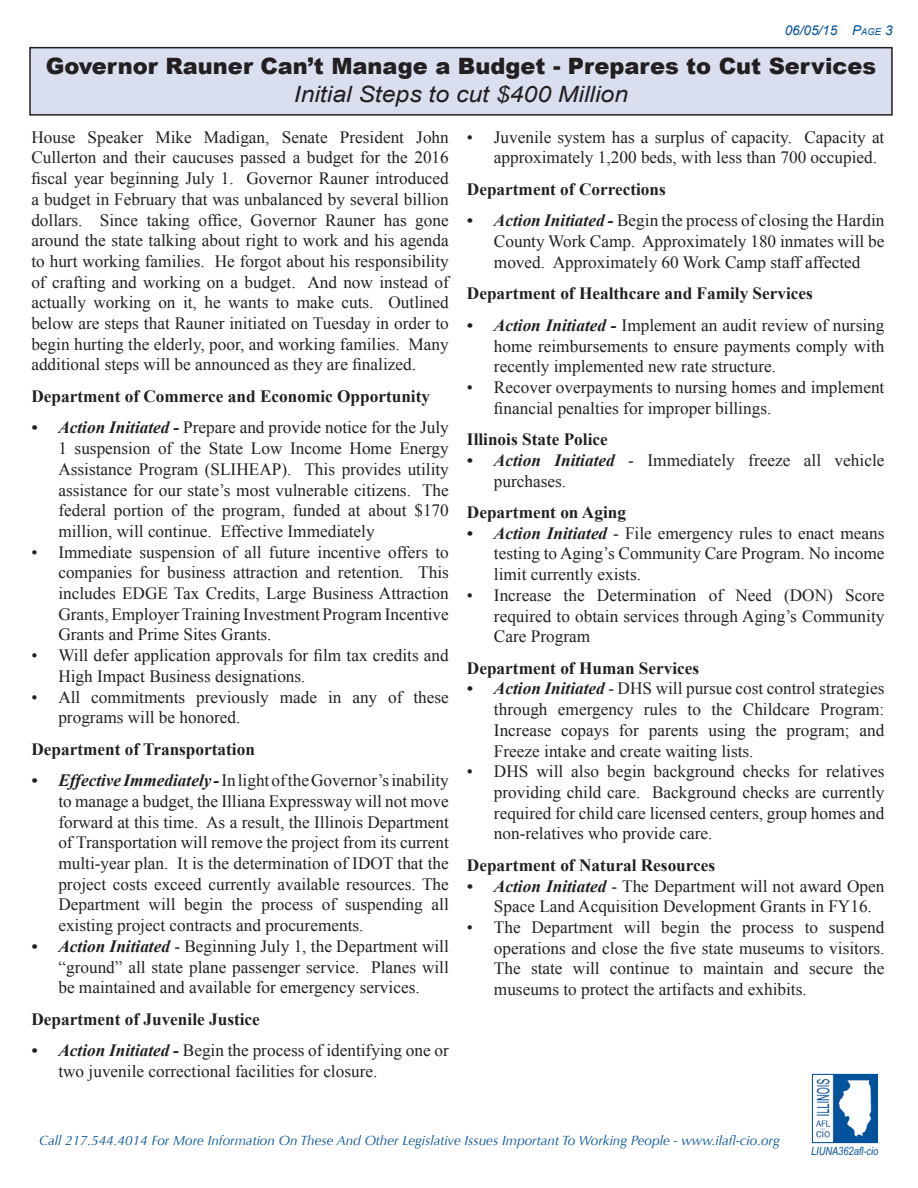
<style>
.page{position:relative;width:918px;height:1188px;background:#fff}
.page>*{position:absolute;margin:0;border:0;box-sizing:border-box;transform-origin:0 0}
.t1{font:900 22.5px "Arial";color:#231f20}
.t2{font:italic 22.5px "Arial";color:#231f20;scale:1.1 1}
.t3{font:17.25px/20.7px "Times New Roman";color:#231f20;text-align:justify}
.t4{font:700 17.25px "Times New Roman";color:#231f20}
.t5{font:italic 13.5px "Optima";color:#01519b}
.t6{font:italic 13.5px "Arial";color:#01519b}
.t7{font:italic 11.25px "Arial Narrow";color:#01519b}
.s1{font-size:9.45px}
.s2{font-weight:700;font-style:italic}
</style>
<div class="page">
<img style="left:816px;top:1076px;width:60px;height:65px">
<div style="left:812px;top:1074px;width:66px;height:69px;border:1px solid #01519b"></div>
<div style="left:30px;top:48px;width:862px;height:67px;background:#dadfef"></div>
<div style="left:29px;top:47px;width:864px;height:69px;border:2px solid #231f20"></div>
<p class="t6" style="left:785px;top:21px;width:109px">06/05/15 P<span class="s1">age</span> 3</p>
<h1 class="t1" style="left:46px;top:49px;width:832px">Governor Rauner Can’t Manage a Budget - Prepares to Cut Services</h1>
<h1 class="t2" style="left:294px;top:80px;width:305px">Initial Steps to cut $400 Million</h1>
<p class="t3" style="left:31px;top:126px;width:419px">House Speaker Mike Madigan, Senate President John Cullerton and their caucuses passed a budget for the 2016 fiscal year beginning July 1. Governor Rauner introduced a budget in February that was unbalanced by several billion dollars. Since taking office, Governor Rauner has gone around the state talking about right to work and his agenda to hurt working families. He forgot about his responsibility of crafting and working on a budget. And now instead of actually working on it, he wants to make cuts. Outlined below are steps that Rauner initiated on Tuesday in order to begin hurting the elderly, poor, and working families. Many additional steps will be announced as they are finalized.</p>
<p class="t4" style="left:31px;top:384px;width:400px">Department of Commerce and Economic Opportunity</p>
<p class="t3" style="left:58px;top:417px;width:392px;text-indent:-27px"><span class="s2">• Action Initiated -</span> Prepare and provide notice for the July 1 suspension of the State Low Income Home Energy Assistance Program (SLIHEAP). This provides utility assistance for our state’s most vulnerable citizens. The federal portion of the program, funded at about $170 million, will continue. Effective Immediately</p>
<p class="t3" style="left:58px;top:541px;width:392px;text-indent:-27px">• Immediate suspension of all future incentive offers to companies for business attraction and retention. This includes EDGE Tax Credits, Large Business Attraction Grants, Employer Training Investment Program Incentive Grants and Prime Sites Grants.</p>
<p class="t3" style="left:58px;top:645px;width:392px;text-indent:-27px">• Will defer application approvals for film tax credits and<br>High Impact Business designations.</p>
<p class="t3" style="left:58px;top:686px;width:392px;text-indent:-27px">• All commitments previously made in any of these programs will be honored.</p>
<p class="t4" style="left:31px;top:737px;width:225px">Department of Transportation</p>
<p class="t3" style="left:58px;top:770px;width:392px;text-indent:-27px"><span class="s2">• Effective Immediately -</span> In light of the Governor’s inability to manage a budget, the Illiana Expressway will not move forward at this time. As a result, the Illinois Department of Transportation will remove the project from its current multi-year plan. It is the determination of IDOT that the project costs exceed currently available resources. The Department will begin the process of suspending all existing project contracts and procurements.</p>
<p class="t3" style="left:58px;top:935px;width:392px;text-indent:-27px"><span class="s2">• Action Initiated</span> - Beginning July 1, the Department will “ground” all state plane passenger service. Planes will be maintained and available for emergency services.</p>
<p class="t4" style="left:31px;top:1007px;width:230px">Department of Juvenile Justice</p>
<p class="t3" style="left:58px;top:1040px;width:392px;text-indent:-27px"><span class="s2">• Action Initiated -</span> Begin the process of identifying one or two juvenile correctional facilities for closure.</p>
<p class="t3" style="left:494px;top:126px;width:392px;text-indent:-27px">• Juvenile system has a surplus of capacity. Capacity at approximately 1,200 beds, with less than 700 occupied.</p>
<p class="t4" style="left:467px;top:177px;width:200px">Department of Corrections</p>
<p class="t3" style="left:494px;top:210px;width:392px;text-indent:-27px"><span class="s2">• Action Initiated -</span> Begin the process of closing the Hardin County Work Camp. Approximately 180 inmates will be moved. Approximately 60 Work Camp staff affected</p>
<p class="t4" style="left:467px;top:282px;width:348px">Department of Healthcare and Family Services</p>
<p class="t3" style="left:494px;top:314px;width:392px;text-indent:-27px"><span class="s2">• Action Initiated -</span> Implement an audit review of nursing home reimbursements to ensure payments comply with recently implemented new rate structure.</p>
<p class="t3" style="left:494px;top:377px;width:392px;text-indent:-27px">• Recover overpayments to nursing homes and implement financial penalties for improper billings.</p>
<p class="t4" style="left:467px;top:427px;width:142px">Illinois State Police</p>
<p class="t3" style="left:494px;top:449px;width:392px;text-indent:-27px"><span class="s2">• Action Initiated</span> - Immediately freeze all vehicle purchases.</p>
<p class="t4" style="left:467px;top:500px;width:161px">Department on Aging</p>
<p class="t3" style="left:494px;top:522px;width:392px;text-indent:-27px"><span class="s2">• Action Initiated</span> - File emergency rules to enact means testing to Aging’s Community Care Program. No income limit currently exists.</p>
<p class="t3" style="left:494px;top:584px;width:392px;text-indent:-27px">• Increase the Determination of Need (DON) Score required to obtain services through Aging’s Community Care Program</p>
<p class="t4" style="left:467px;top:656px;width:234px">Department of Human Services</p>
<p class="t3" style="left:494px;top:678px;width:392px;text-indent:-27px"><span class="s2">• Action Initiated</span> - DHS will pursue cost control strategies through emergency rules to the Childcare Program:<br>Increase copays for parents using the program; and Freeze intake and create waiting lists.</p>
<p class="t3" style="left:494px;top:761px;width:392px;text-indent:-27px">• DHS will also begin background checks for relatives providing child care. Background checks are currently required for child care licensed centers, group homes and non-relatives who provide care.</p>
<p class="t4" style="left:467px;top:853px;width:250px">Department of Natural Resources</p>
<p class="t3" style="left:494px;top:875px;width:392px;text-indent:-27px"><span class="s2">• Action Initiated</span> - The Department will not award Open<br>Space Land Acquisition Development Grants in FY16.</p>
<p class="t3" style="left:494px;top:917px;width:392px;text-indent:-27px">• The Department will begin the process to suspend operations and close the five state museums to visitors.<br>The state will continue to maintain and secure the museums to protect the artifacts and exhibits.</p>
<p class="t5" style="left:39px;top:1133px;width:742px">Call 217.544.4014 For More Information On These And Other Legislative Issues Important To Working People - www.ilafl-cio.org</p>
<p class="t7" style="left:811px;top:1143px;width:69px">Liuna362afl-cio</p>
</div>
